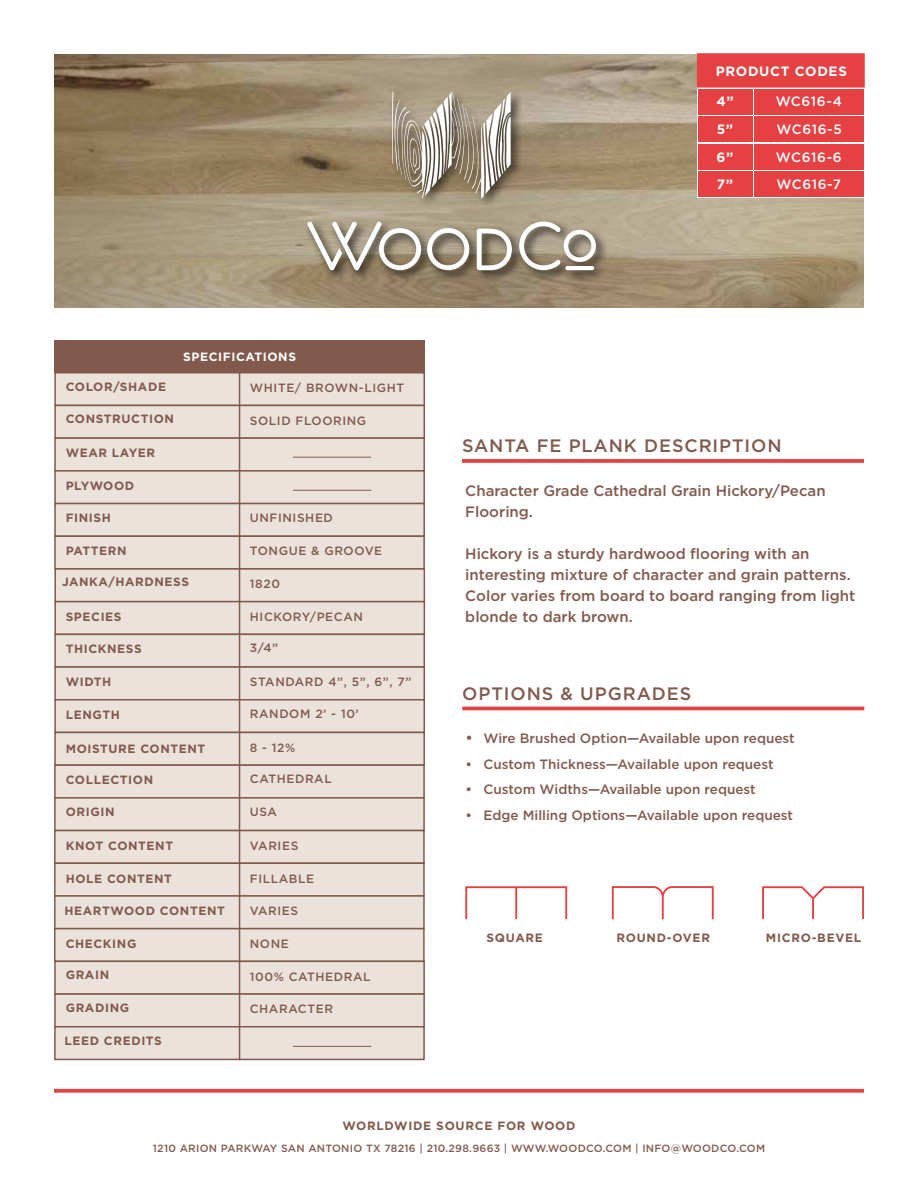
<style>
.page{position:relative;width:918px;height:1188px;background:#fff}
.page>*{position:absolute;margin:0;border:0;box-sizing:border-box;transform-origin:0 0}
.t1{font:500 18px "Gotham";letter-spacing:.05em;color:#825a4d}
.t2{font:500 15px/21px "Gotham";color:#825a4d}
.t3{font:500 13.5px "Gotham";color:#825a4d}
.t4{font:500 13.5px/27.6px "Gotham";letter-spacing:.05em;color:#fff;text-align:justify}
.t5{font:700 13.5px/27.6px "Gotham";letter-spacing:.05em;color:#fff;text-align:justify}
.t6{font:700 12px "Gotham";letter-spacing:.05em;color:#825a4d}
.t7{font:500 12px "Gotham";letter-spacing:.05em;color:#825a4d}
.t8{font:700 12px "Gotham";letter-spacing:.05em;color:#fff}
.t9{font:500 10.5px "Gotham";letter-spacing:.025em;color:#825a4d}
.s1{font-size:15px}
</style>
<div class="page">
<img style="left:54px;top:54px;width:810px;height:254px">
<div style="left:698px;top:53px;width:166px;height:144px;background:#fff"></div>
<div style="left:754px;top:89px;width:110px;height:26px;background:#e64142"></div>
<div style="left:698px;top:89px;width:54px;height:26px;background:#e64142"></div>
<svg style="left:462px;top:459px;width:402px;height:4px;background:#e74c4d"></svg>
<div style="left:54px;top:372px;width:371px;height:34px;background:#eae2db"></div>
<div style="left:54px;top:340px;width:371px;height:33px;background:#825a4d"></div>
<div style="left:54px;top:405px;width:371px;height:34px;background:#eae2db;border:2px solid #825a4d"></div>
<div style="left:54px;top:437px;width:371px;height:35px;background:#eae2db;border:2px solid #825a4d"></div>
<div style="left:54px;top:470px;width:371px;height:34px;background:#eae2db;border:2px solid #825a4d"></div>
<div style="left:54px;top:503px;width:371px;height:34px;background:#eae2db;border:2px solid #825a4d"></div>
<div style="left:54px;top:536px;width:371px;height:34px;background:#eae2db;border:2px solid #825a4d"></div>
<div style="left:54px;top:568px;width:371px;height:34px;background:#eae2db;border:2px solid #825a4d"></div>
<div style="left:54px;top:601px;width:371px;height:34px;background:#eae2db;border:2px solid #825a4d"></div>
<div style="left:54px;top:634px;width:371px;height:34px;background:#eae2db;border:2px solid #825a4d"></div>
<div style="left:54px;top:666px;width:371px;height:34px;background:#eae2db;border:2px solid #825a4d"></div>
<div style="left:54px;top:699px;width:371px;height:34px;background:#eae2db;border:2px solid #825a4d"></div>
<div style="left:54px;top:732px;width:371px;height:34px;background:#eae2db;border:2px solid #825a4d"></div>
<div style="left:54px;top:764px;width:371px;height:35px;background:#eae2db;border:2px solid #825a4d"></div>
<div style="left:54px;top:797px;width:371px;height:34px;background:#eae2db;border:2px solid #825a4d"></div>
<div style="left:54px;top:830px;width:371px;height:34px;background:#eae2db;border:2px solid #825a4d"></div>
<div style="left:54px;top:862px;width:371px;height:35px;background:#eae2db;border:2px solid #825a4d"></div>
<div style="left:54px;top:895px;width:371px;height:34px;background:#eae2db;border:2px solid #825a4d"></div>
<div style="left:54px;top:928px;width:371px;height:34px;background:#eae2db;border:2px solid #825a4d"></div>
<div style="left:54px;top:961px;width:371px;height:34px;background:#eae2db;border:2px solid #825a4d"></div>
<div style="left:54px;top:993px;width:371px;height:35px;background:#eae2db;border:2px solid #825a4d"></div>
<div style="left:54px;top:1026px;width:371px;height:34px;background:#eae2db;border:2px solid #825a4d"></div>
<hr style="left:239px;top:373px;width:1px;height:687px;background:#825a4d">
<div style="left:304px;top:89px;width:304px;height:194px;background:#000;opacity:.75"></div>
<svg style="left:392px;top:91px;width:119px;height:108px;background:#a89e8d"></svg>
<svg style="left:307px;top:222px;width:114px;height:48px"></svg>
<svg style="left:427px;top:228px;width:42px;height:42px"></svg>
<svg style="left:477px;top:229px;width:35px;height:41px"></svg>
<svg style="left:519px;top:222px;width:77px;height:48px"></svg>
<hr style="left:565px;top:266px;width:29px;height:4px;background:#fff;border-radius:2px">
<svg style="left:54px;top:1089px;width:810px;height:4px;background:#e85051"></svg>
<div style="left:697px;top:53px;width:168px;height:35px;background:#e64142;border:2px solid #e64142"></div>
<hr style="left:462px;top:707px;width:402px;height:3px;background:#e64142">
<svg style="left:465px;top:886px;width:102px;height:33px"></svg>
<svg style="left:612px;top:886px;width:102px;height:33px"></svg>
<svg style="left:762px;top:886px;width:102px;height:33px"></svg>
<div style="left:754px;top:116px;width:110px;height:26px;background:#e64142"></div>
<div style="left:754px;top:144px;width:110px;height:26px;background:#e64142"></div>
<div style="left:754px;top:171px;width:110px;height:26px;background:#e64142"></div>
<div style="left:698px;top:116px;width:54px;height:26px;background:#e64142"></div>
<div style="left:698px;top:144px;width:54px;height:26px;background:#e64142"></div>
<div style="left:698px;top:171px;width:54px;height:26px;background:#e64142"></div>
<hr style="left:293px;top:457px;width:78px;height:1px;background:#825a4d">
<hr style="left:293px;top:490px;width:78px;height:1px;background:#825a4d">
<hr style="left:293px;top:1046px;width:78px;height:1px;background:#825a4d">
<p class="t5" style="left:716px;top:57px;width:133px">PRODUCT CODES</p>
<p class="t5" style="left:716px;top:87px;width:19px">4”</p>
<p class="t4" style="left:774px;top:114px;width:71px">WC206-2</p>
<p class="t4" style="left:776px;top:88px;width:68px">WC616-4<br>WC616-5<br>WC616-6<br>WC616-7</p>
<p class="t5" style="left:717px;top:115px;width:18px">5” 6” 7”</p>
<p class="t8" style="left:183px;top:349px;width:114px">SPECIFICATIONS</p>
<p class="t6" style="left:66px;top:379px;width:102px">COLOR/SHADE</p>
<p class="t6" style="left:66px;top:411px;width:110px">CONSTRUCTION</p>
<p class="t6" style="left:66px;top:444px;width:91px">WEAR LAYER</p>
<p class="t6" style="left:66px;top:478px;width:70px">PLYWOOD</p>
<p class="t6" style="left:66px;top:510px;width:47px">FINISH</p>
<p class="t6" style="left:66px;top:543px;width:62px">PATTERN</p>
<p class="t6" style="left:62px;top:574px;width:129px">JANKA/HARDNESS</p>
<p class="t6" style="left:66px;top:609px;width:57px">SPECIES</p>
<p class="t6" style="left:66px;top:641px;width:78px">THICKNESS</p>
<p class="t6" style="left:66px;top:674px;width:47px">WIDTH</p>
<p class="t6" style="left:66px;top:706px;width:56px">LENGTH</p>
<p class="t6" style="left:66px;top:740px;width:141px">MOISTURE CONTENT</p>
<p class="t6" style="left:66px;top:772px;width:89px">COLLECTION</p>
<p class="t6" style="left:66px;top:803px;width:50px">ORIGIN</p>
<p class="t6" style="left:66px;top:838px;width:109px">KNOT CONTENT</p>
<p class="t6" style="left:66px;top:871px;width:108px">HOLE CONTENT</p>
<p class="t6" style="left:64px;top:902px;width:162px">HEARTWOOD CONTENT</p>
<p class="t6" style="left:66px;top:935px;width:72px">CHECKING</p>
<p class="t6" style="left:66px;top:967px;width:45px">GRAIN</p>
<p class="t6" style="left:66px;top:1000px;width:65px">GRADING</p>
<p class="t6" style="left:64px;top:1033px;width:99px">LEED CREDITS</p>
<p class="t7" style="left:250px;top:380px;width:156px">WHITE/ BROWN-LIGHT</p>
<p class="t7" style="left:250px;top:412px;width:118px">SOLID FLOORING</p>
<p class="t7" style="left:250px;top:510px;width:85px">UNFINISHED</p>
<p class="t7" style="left:250px;top:543px;width:134px">TONGUE &amp; GROOVE</p>
<p class="t7" style="left:250px;top:576px;width:32px">1820</p>
<p class="t7" style="left:250px;top:608px;width:115px">HICKORY/PECAN</p>
<p class="t7" style="left:250px;top:640px;width:30px">3/4”</p>
<p class="t7" style="left:250px;top:674px;width:163px">STANDARD 4”, 5”, 6”, 7”</p>
<p class="t7" style="left:250px;top:706px;width:110px">RANDOM 2’ - 10’</p>
<p class="t7" style="left:250px;top:740px;width:47px">8 - 12%</p>
<p class="t7" style="left:250px;top:771px;width:83px">CATHEDRAL</p>
<p class="t7" style="left:250px;top:804px;width:29px">USA</p>
<p class="t7" style="left:250px;top:838px;width:50px">VARIES</p>
<p class="t7" style="left:250px;top:870px;width:66px">FILLABLE</p>
<p class="t7" style="left:250px;top:903px;width:50px">VARIES</p>
<p class="t7" style="left:250px;top:936px;width:40px">NONE</p>
<p class="t7" style="left:250px;top:968px;width:122px">100% CATHEDRAL</p>
<p class="t7" style="left:250px;top:1001px;width:85px">CHARACTER</p>
<h1 class="t1" style="left:462px;top:434px;width:321px">SANTA FE PLANK DESCRIPTION</h1>
<p class="t2" style="left:465px;top:480px;width:362px">Character Grade Cathedral Grain Hickory/Pecan<br>Flooring.</p>
<p class="t2" style="left:465px;top:543px;width:391px">Hickory is a sturdy hardwood flooring with an interesting mixture of character and grain patterns.<br>Color varies from board to board ranging from light blonde to dark brown.</p>
<h1 class="t1" style="left:462px;top:682px;width:230px">OPTIONS &amp; UPGRADES</h1>
<p class="t3" style="left:466px;top:730px;width:331px"><span class="s1">•</span> Wire Brushed Option—Available upon request</p>
<p class="t3" style="left:466px;top:755px;width:310px">• Custom Thickness—Available upon request</p>
<p class="t3" style="left:466px;top:781px;width:292px">• Custom Widths—Available upon request</p>
<p class="t3" style="left:466px;top:806px;width:329px">• Edge Milling Options—Available upon request</p>
<p class="t6" style="left:487px;top:930px;width:58px">SQUARE</p>
<p class="t6" style="left:617px;top:930px;width:95px">ROUND-OVER</p>
<p class="t6" style="left:766px;top:930px;width:97px">MICRO-BEVEL</p>
<p class="t6" style="left:342px;top:1117px;width:235px">WORLDWIDE SOURCE FOR WOOD</p>
<p class="t9" style="left:153px;top:1141px;width:614px">1210 ARION PARKWAY SAN ANTONIO TX 78216 | 210.298.9663 | WWW.WOODCO.COM | INFO@WOODCO.COM</p>
</div>
